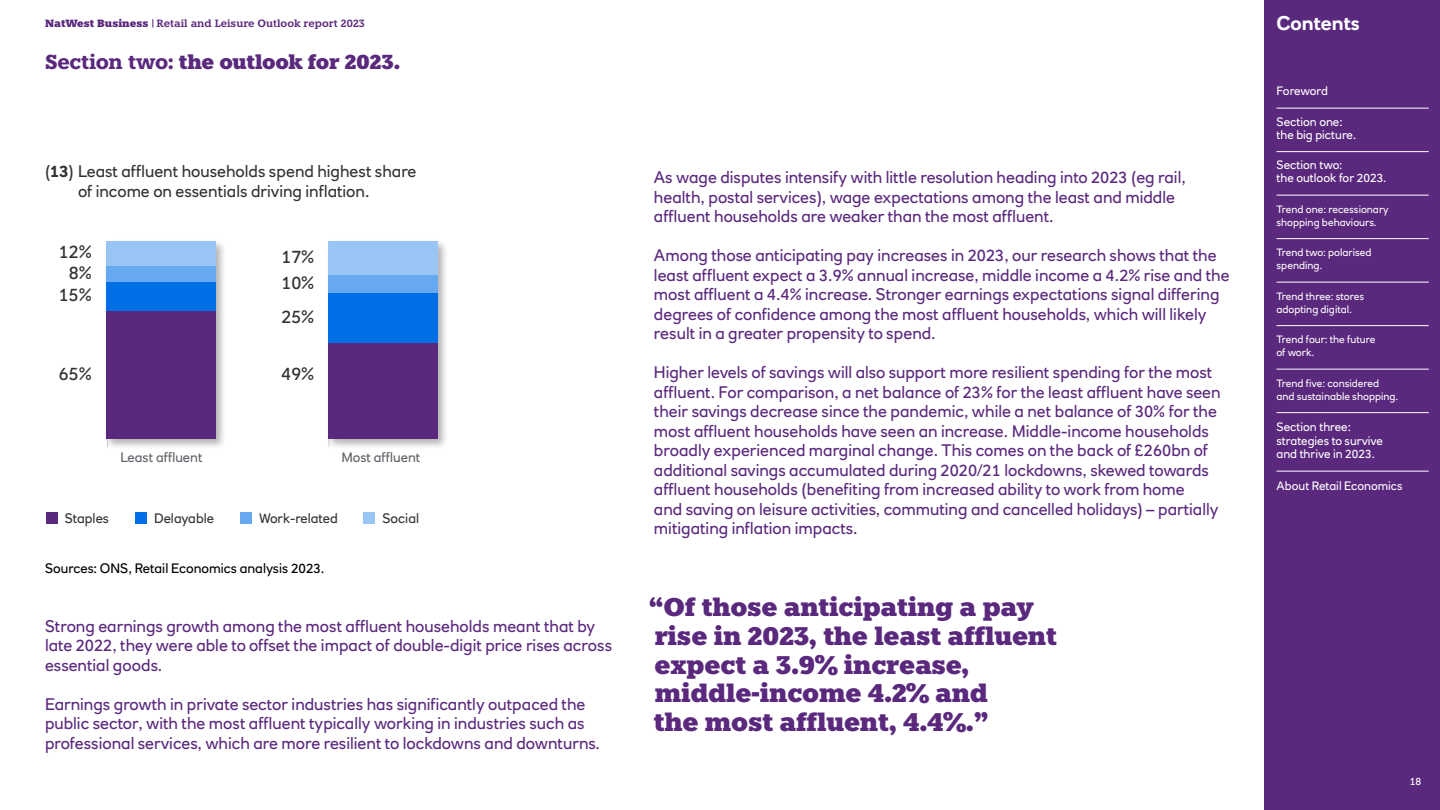
<style>
.page{position:relative;width:1440px;height:810px;background:#fff}
.page>*{position:absolute;margin:0;border:0;box-sizing:border-box;transform-origin:0 0}
.t1{font:900 25.5px/28.5px "Knile";letter-spacing:-.01em;color:#5a287d}
.t2{font:900 20.25px "Knile";letter-spacing:-.015em;color:#5a287d}
.t3{font:700 19.5px "RN House Sans";color:#fff}
.t4{font:18px/21.5px "RN House Sans";color:#333;text-align:center}
.t5{font:16.5px/19.5px "RN House Sans";color:#5a287d}
.t6{font:16.5px/19.5px "RN House Sans";color:#333}
.t7{font:13.5px "RN House Sans";color:#000}
.t8{font:13.5px "RN House Sans";color:#333}
.t9{font:13.5px "RN House Sans";color:#646068}
.t10{font:12px/12.8px "RN House Sans";color:#fff}
.t11{font:12px "RN House Sans";letter-spacing:-.02em;color:#fff}
.t12{font:10.5px/12.8px "RN House Sans";color:#fff}
.t13{font:600 10.5px "Knile";color:#5a287d}
.s1{font-weight:900}
.s2{font-family:"RN House Sans";font-weight:700}
.s3{font-weight:700}
</style>
<div class="page">
<div style="left:1264px;top:0;width:176px;height:810px;background:#5a287d"></div>
<hr style="left:1276px;top:108px;width:153px;height:1px;background:#fff">
<hr style="left:1276px;top:151px;width:153px;height:1px;background:#fff">
<hr style="left:1276px;top:195px;width:153px;height:1px;background:#fff">
<hr style="left:1276px;top:238px;width:153px;height:1px;background:#fff">
<hr style="left:1276px;top:282px;width:153px;height:1px;background:#fff">
<hr style="left:1276px;top:325px;width:153px;height:1px;background:#fff">
<hr style="left:1276px;top:369px;width:153px;height:1px;background:#fff">
<hr style="left:1276px;top:412px;width:153px;height:1px;background:#fff">
<hr style="left:1276px;top:471px;width:153px;height:1px;background:#fff">
<div style="left:326px;top:239px;width:123px;height:211px;background:#000;opacity:.3"></div>
<div style="left:329px;top:343px;width:109px;height:96px;background:#5a287d"></div>
<div style="left:329px;top:293px;width:109px;height:50px;background:#006fe6"></div>
<div style="left:329px;top:275px;width:109px;height:18px;background:#66a9f0"></div>
<div style="left:329px;top:241px;width:109px;height:34px;background:#99c5f5"></div>
<div style="left:104px;top:239px;width:123px;height:211px;background:#000;opacity:.3"></div>
<div style="left:106px;top:311px;width:110px;height:128px;background:#5a287d"></div>
<div style="left:106px;top:282px;width:110px;height:29px;background:#006fe6"></div>
<div style="left:106px;top:266px;width:110px;height:16px;background:#66a9f0"></div>
<div style="left:106px;top:241px;width:110px;height:25px;background:#99c5f5"></div>
<div style="left:46px;top:513px;width:11px;height:11px;background:#5a287d"></div>
<div style="left:135px;top:513px;width:11px;height:11px;background:#006fe6"></div>
<div style="left:240px;top:513px;width:11px;height:11px;background:#66a9f0"></div>
<div style="left:363px;top:513px;width:12px;height:11px;background:#99c5f5"></div>
<p class="t13" style="left:45px;top:17px;width:321px"><span class="s1">NatWest Business</span> <span class="s2">|</span> Retail and Leisure Outlook report 2023</p>
<p class="t3" style="left:1276px;top:11px;width:85px">Contents</p>
<p class="t2" style="left:45px;top:49px;width:357px"><span class="s3">Section two:</span> the outlook for 2023.</p>
<p class="t6" style="left:78px;top:162px;width:340px;text-indent:-33px">(<span class="s3">13</span>) Least affluent households spend highest share of income on essentials driving inflation.</p>
<p class="t4" style="left:59px;top:241px;width:34px">12%<br>8%<br>15%</p>
<p class="t4" style="left:59px;top:362px;width:34px">65%</p>
<p class="t4" style="left:281px;top:243px;width:34px;line-height:26.3px;text-align:left">17%<br>10%</p>
<p class="t4" style="left:281px;top:305px;width:34px">25%</p>
<p class="t4" style="left:281px;top:362px;width:34px">49%</p>
<p class="t9" style="left:120px;top:449px;width:84px">Least affluent</p>
<p class="t9" style="left:341px;top:449px;width:80px">Most affluent</p>
<p class="t8" style="left:65px;top:510px;width:46px">Staples</p>
<p class="t8" style="left:154px;top:510px;width:61px">Delayable</p>
<p class="t8" style="left:259px;top:510px;width:80px">Work-related</p>
<p class="t8" style="left:382px;top:510px;width:38px">Social</p>
<p class="t7" style="left:45px;top:560px;width:281px">Sources: ONS, Retail Economics analysis 2023.</p>
<p class="t5" style="left:45px;top:616px;width:569px">Strong earnings growth among the most affluent households meant that by late 2022, they were able to offset the impact of double-digit price rises across essential goods.</p>
<p class="t5" style="left:45px;top:694px;width:557px">Earnings growth in private sector industries has significantly outpaced the public sector, with the most affluent typically working in industries such as professional services, which are more resilient to lockdowns and downturns.</p>
<p class="t5" style="left:654px;top:167px;width:533px">As wage disputes intensify with little resolution heading into 2023 (eg rail, health, postal services), wage expectations among the least and middle affluent households are weaker than the most affluent.</p>
<p class="t5" style="left:654px;top:245px;width:577px">Among those anticipating pay increases in 2023, our research shows that the least affluent expect a 3.9% annual increase, middle income a 4.2% rise and the most affluent a 4.4% increase. Stronger earnings expectations signal differing degrees of confidence among the most affluent households, which will likely result in a greater propensity to spend.</p>
<p class="t5" style="left:654px;top:362px;width:568px">Higher levels of savings will also support more resilient spending for the most affluent. For comparison, a net balance of 23% for the least affluent have seen their savings decrease since the pandemic, while a net balance of 30% for the most affluent households have seen an increase. Middle-income households broadly experienced marginal change. This comes on the back of £260bn of additional savings accumulated during 2020/21 lockdowns, skewed towards affluent households (benefiting from increased ability to work from home<br>and saving on leisure activities, commuting and cancelled holidays) – partially mitigating inflation impacts.</p>
<h1 class="t1" style="left:649px;top:593px;width:410px">“Of those anticipating a pay rise in 2023, the least affluent expect a 3.9% increase, middle-income 4.2% and<br>the most affluent, 4.4%.”</h1>
<p class="t11" style="left:1276px;top:84px;width:53px">Foreword</p>
<p class="t10" style="left:1276px;top:115px;width:81px">Section one: the big picture.</p>
<p class="t10" style="left:1276px;top:159px;width:112px">Section two:<br>the outlook for 2023.</p>
<p class="t12" style="left:1276px;top:203px;width:114px">Trend one: recessionary shopping behaviours.</p>
<p class="t12" style="left:1276px;top:246px;width:96px">Trend two: polarised spending.</p>
<p class="t12" style="left:1276px;top:290px;width:89px">Trend three: stores adopting digital.</p>
<p class="t12" style="left:1276px;top:333px;width:100px">Trend four: the future of work.</p>
<p class="t12" style="left:1276px;top:377px;width:123px">Trend five: considered and sustainable shopping.</p>
<p class="t10" style="left:1276px;top:420px;width:108px;line-height:13.5px">Section three: strategies to survive and thrive in 2023.</p>
<p class="t10" style="left:1276px;top:479px;width:128px">About Retail Economics</p>
<p class="t12" style="left:1410px;top:775px;width:13px">18</p>
</div>
